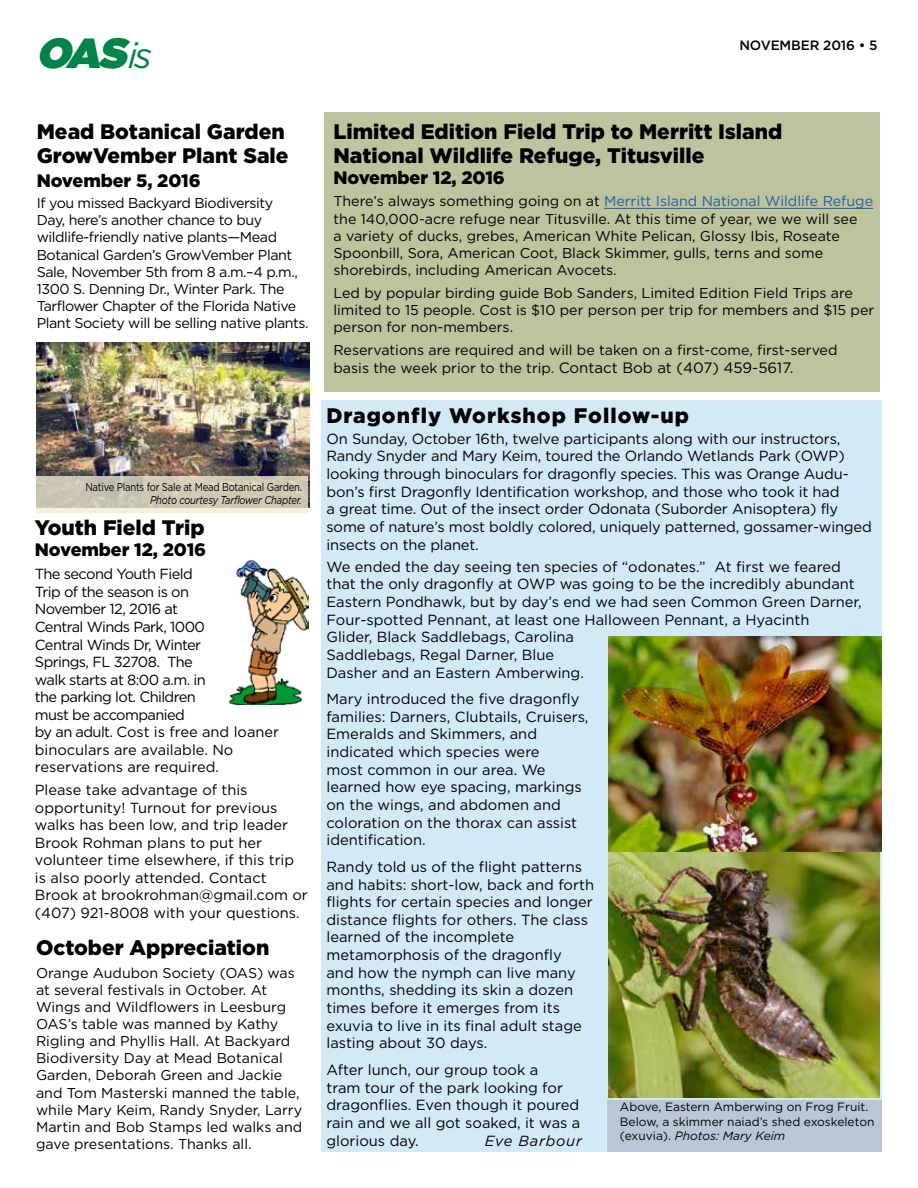
<style>
.page{position:relative;width:918px;height:1188px;background:#fff}
.page>*{position:absolute;margin:0;border:0;box-sizing:border-box;transform-origin:0 0}
.t1{font:italic 42px "Gotham Ultra";color:#008548}
.t2{font:900 21px/24px "Gotham";color:#020000}
.t3{font:900 21px "Gotham";letter-spacing:.05em;color:#020000}
.t4{font:900 18px "Gotham";letter-spacing:-.005em;color:#020000}
.t5{font:14.7px/17.7px "Gotham";color:#020000}
.t6{font:14.7px/17.5px "Gotham";letter-spacing:-.04em;color:#000}
.t7{font:14.7px/17.5px "Gotham";color:#000}
.t8{font:italic 14.7px "Gotham";letter-spacing:.05em;color:#020000}
.t9{font:14.25px/17.1px "Gotham";color:#000}
.t10{font:14.25px/17.1px "Gotham";letter-spacing:-.03em;color:#000}
.t11{font:500 13.5px "Gotham";letter-spacing:-.01em;color:#000}
.t12{font:12px/14.4px "Gotham";color:#000}
.t13{font:11.4px "Gotham";letter-spacing:-.025em;color:#000;scale:.83 1}
.t14{font:italic 11.4px "Gotham";letter-spacing:-.025em;color:#000;scale:.83 1}
.s1{font-family:"Gotham";font-size:36px}
.s2{color:#215e9e}
.s3{font-size:15px}
.s4{font-style:italic}
</style>
<div class="page">
<img style="left:37px;top:342px;width:273px;height:166px">
<svg style="left:37px;top:476px;width:271px;height:37px;fill:#cec8b4"></svg>
<div style="left:322px;top:400px;width:560px;height:752px;background:#d2e9f8"></div>
<img style="left:609px;top:636px;width:273px;height:215px">
<img style="left:229px;top:560px;width:80px;height:144px">
<img style="left:608px;top:852px;width:272px;height:246px">
<div style="left:608px;top:1100px;width:274px;height:52px;background:#b8c6d6"></div>
<div style="left:324px;top:112px;width:556px;height:280px;background:#bdc39d"></div>
<hr style="left:604px;top:208px;width:269px;height:1px;background:#215e9e">
<h1 class="t1" style="left:36px;top:28px;width:117px">OAS<span class="s1">i s</span></h1>
<p class="t11" style="left:739px;top:37px;width:140px">NOVEMBER 2016 • 5</p>
<h2 class="t2" style="left:37px;top:119px;width:253px">Mead Botanical Garden<br>GrowVember Plant Sale</h2>
<p class="t4" style="left:37px;top:170px;width:165px">November 5, 2016</p>
<p class="t10" style="left:37px;top:194px;width:273px">If you missed Backyard Biodiversity<br>Day, here’s another chance to buy wildlife-friendly native plants—Mead Botanical Garden’s GrowVember Plant Sale, November 5th from 8 a.m.–4 p.m., 1300 S. Denning Dr., Winter Park. The Tarflower Chapter of the Florida Native Plant Society will be selling native plants.</p>
<p class="t13" style="left:85px;top:480px;width:263px">Native Plants for Sale at Mead Botanical Garden.</p>
<p class="t14" style="left:150px;top:494px;width:185px">Photo courtesy Tarflower Chapter.</p>
<h2 class="t2" style="left:35px;top:515px;width:171px">Youth Field Trip</h2>
<p class="t4" style="left:35px;top:539px;width:173px">November 12, 2016</p>
<p class="t6" style="left:35px;top:565px;width:246px">The second Youth Field<br>Trip of the season is on<br>November 12, 2016 at<br>Central Winds Park, 1000<br>Central Winds Dr, Winter<br>Springs, FL 32708. The<br>walk starts at 8:00 a.m. in<br>the parking lot. Children<br>must be accompanied<br>by an adult. Cost is free and loaner binoculars are available. No reservations are required.</p>
<p class="t7" style="left:35px;top:781px;width:274px">Please take advantage of this opportunity! Turnout for previous walks has been low, and trip leader Brook Rohman plans to put her volunteer time elsewhere, if this trip is also poorly attended. Contact Brook at brookrohman@gmail.com or (407) 921-8008 with your questions.</p>
<h2 class="t2" style="left:36px;top:935px;width:235px">October Appreciation</h2>
<p class="t9" style="left:36px;top:964px;width:268px">Orange Audubon Society (OAS) was at several festivals in October. At Wings and Wildflowers in Leesburg OAS’s table was manned by Kathy Rigling and Phyllis Hall. At Backyard Biodiversity Day at Mead Botanical Garden, Deborah Green and Jackie and Tom Masterski manned the table, while Mary Keim, Randy Snyder, Larry Martin and Bob Stamps led walks and gave presentations. Thanks all.</p>
<h2 class="t2" style="left:333px;top:119px;width:450px">Limited Edition Field Trip to Merritt Island<br>National Wildlife Refuge, Titusville</h2>
<p class="t4" style="left:333px;top:167px;width:173px">November 12, 2016</p>
<p class="t9" style="left:333px;top:193px;width:541px">There’s always something going on at <span class="s2">Merritt Island National Wildlife Refuge </span>the 140,000-acre refuge near Titusville. At this time of year, we we will see<br>a variety of ducks, grebes, American White Pelican, Glossy Ibis, Roseate Spoonbill, Sora, American Coot, Black Skimmer, gulls, terns and some shorebirds, including American Avocets.</p>
<p class="t9" style="left:333px;top:284px;width:542px">Led by popular birding guide Bob Sanders, Limited Edition Field Trips are limited to 15 people. Cost is $10 per person per trip for members and $15 per person for non-members.</p>
<p class="t9" style="left:333px;top:341px;width:506px;line-height:18px">Reservations are required and will be taken on a first-come, first-served basis the week prior to the trip. <span class="s3">Contact Bob at (407) 459-5617.</span></p>
<h2 class="t3" style="left:326px;top:403px;width:364px">Dragonfly Workshop Follow-up</h2>
<p class="t5" style="left:326px;top:429px;width:547px">On Sunday, October 16th, twelve participants along with our instructors, Randy Snyder and Mary Keim, toured the Orlando Wetlands Park (OWP) looking through binoculars for dragonfly species. This was Orange Audu&shy;bon’s first Dragonfly Identification workshop, and those who took it had<br>a great time. Out of the insect order Odonata (Suborder Anisoptera) fly some of nature’s most boldly colored, uniquely patterned, gossamer-winged insects on the planet.</p>
<p class="t5" style="left:326px;top:557px;width:537px">We ended the day seeing ten species of “odonates.” At first we feared that the only dragonfly at OWP was going to be the incredibly abundant Eastern Pondhawk, but by day’s end we had seen Common Green Darner, Four-spotted Pennant, at least one Halloween Pennant, a Hyacinth<br>Glider, Black Saddlebags, Carolina<br>Saddlebags, Regal Darner, Blue<br>Dasher and an Eastern Amberwing.</p>
<p class="t5" style="left:326px;top:690px;width:264px">Mary introduced the five dragonfly families: Darners, Clubtails, Cruisers,<br>Emeralds and Skimmers, and indicated which species were<br>most common in our area. We learned how eye spacing, markings on the wings, and abdomen and coloration on the thorax can assist identification.</p>
<p class="t5" style="left:326px;top:858px;width:269px">Randy told us of the flight patterns and habits: short-low, back and forth flights for certain species and longer distance flights for others. The class learned of the incomplete metamorphosis of the dragonfly<br>and how the nymph can live many months, shedding its skin a dozen times before it emerges from its exuvia to live in its final adult stage lasting about 30 days.</p>
<p class="t5" style="left:326px;top:1061px;width:255px">After lunch, our group took a<br>tram tour of the park looking for dragonflies. Even though it poured rain and we all got soaked, it was a glorious day.</p>
<p class="t12" style="left:620px;top:1100px;width:256px">Above, Eastern Amberwing on Frog Fruit.<br>Below, a skimmer naiad’s shed exoskeleton (exuvia). <span class="s4">Photos: Mary Keim</span></p>
<p class="t8" style="left:485px;top:1132px;width:99px">Eve Barbour</p>
</div>
